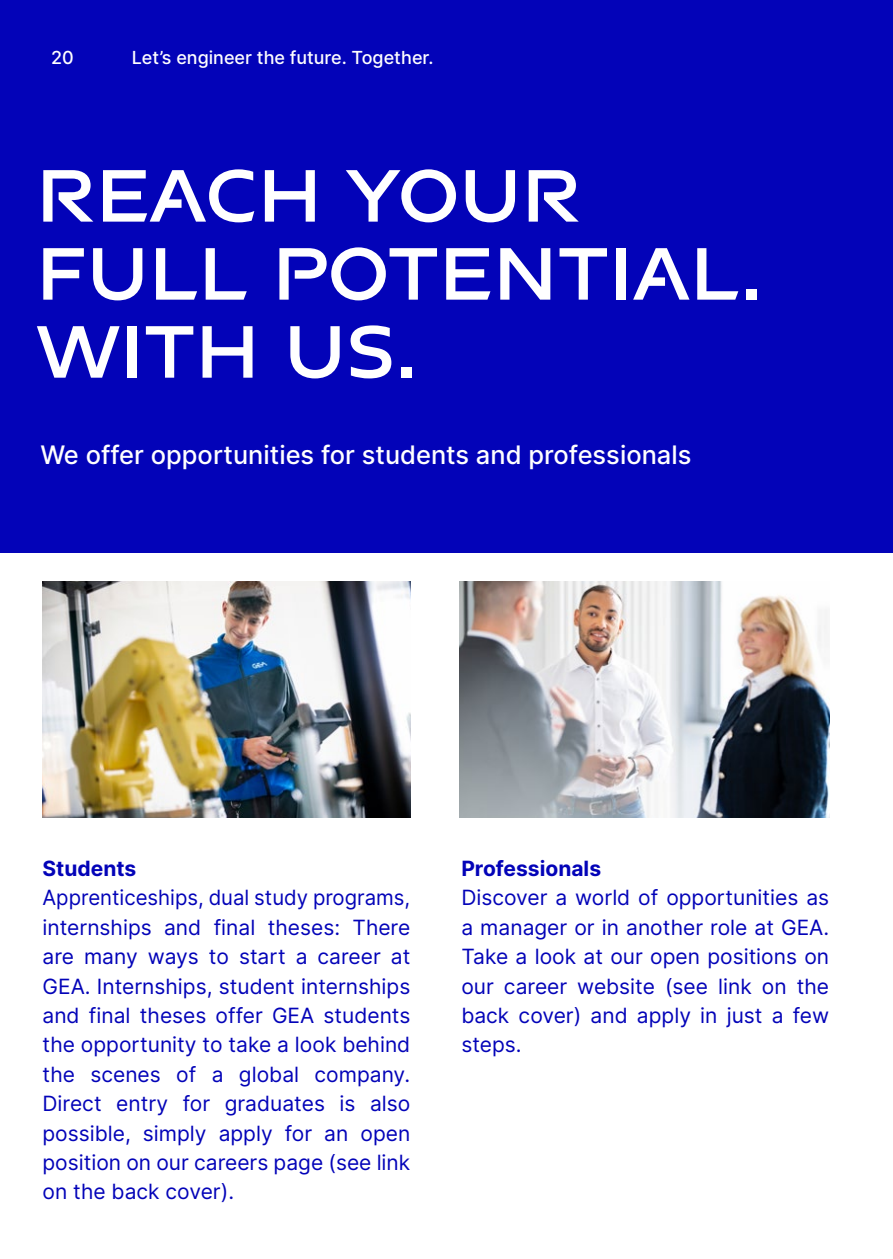
<style>
.page{position:relative;width:893px;height:1259px;background:#fff}
.page>*{position:absolute;margin:0;border:0;box-sizing:border-box;transform-origin:0 0}
.t1{font:700 78px/78px "GEA Sans";color:#fff}
.t2{font:500 25.5px "Inter";color:#fff}
.t3{font:21px/29.4px "Inter";color:#0303b8;text-align:justify}
.t4{font:700 21px "Inter";color:#0303b8}
.t5{font:500 18px "Inter";color:#fff}
</style>
<div class="page">
<img style="left:43px;top:582px;width:367px;height:235px">
<img style="left:459px;top:582px;width:370px;height:235px">
<div style="left:0;top:0;width:893px;height:553px;background:#0303b8"></div>
<p class="t5" style="left:51px;top:44px;width:24px">20</p>
<p class="t5" style="left:132px;top:44px;width:303px">Let’s engineer the future. Together.</p>
<h1 class="t1" style="left:36px;top:154px;width:728px">REACH YOUR<br>FULL POTENTIAL.<br>WITH US.</h1>
<p class="t2" style="left:40px;top:436px;width:652px">We offer opportunities for students and professionals</p>
<p class="t4" style="left:43px;top:853px;width:95px">Students</p>
<p class="t3" style="left:43px;top:882px;width:369px">Apprenticeships, dual study programs, internships and final theses: There are many ways to start a career at GEA. Internships, student internships and final theses offer GEA students the opportunity to take a look behind the scenes of a global company.<br>Direct entry for graduates is also possible, simply apply for an open position on our careers page (see link on the back cover).</p>
<p class="t4" style="left:461px;top:853px;width:141px">Professionals</p>
<p class="t3" style="left:461px;top:882px;width:369px">Discover a world of opportunities as a manager or in another role at GEA.<br>Take a look at our open positions on our career website (see link on the back cover) and apply in just a few steps.</p>
</div>
